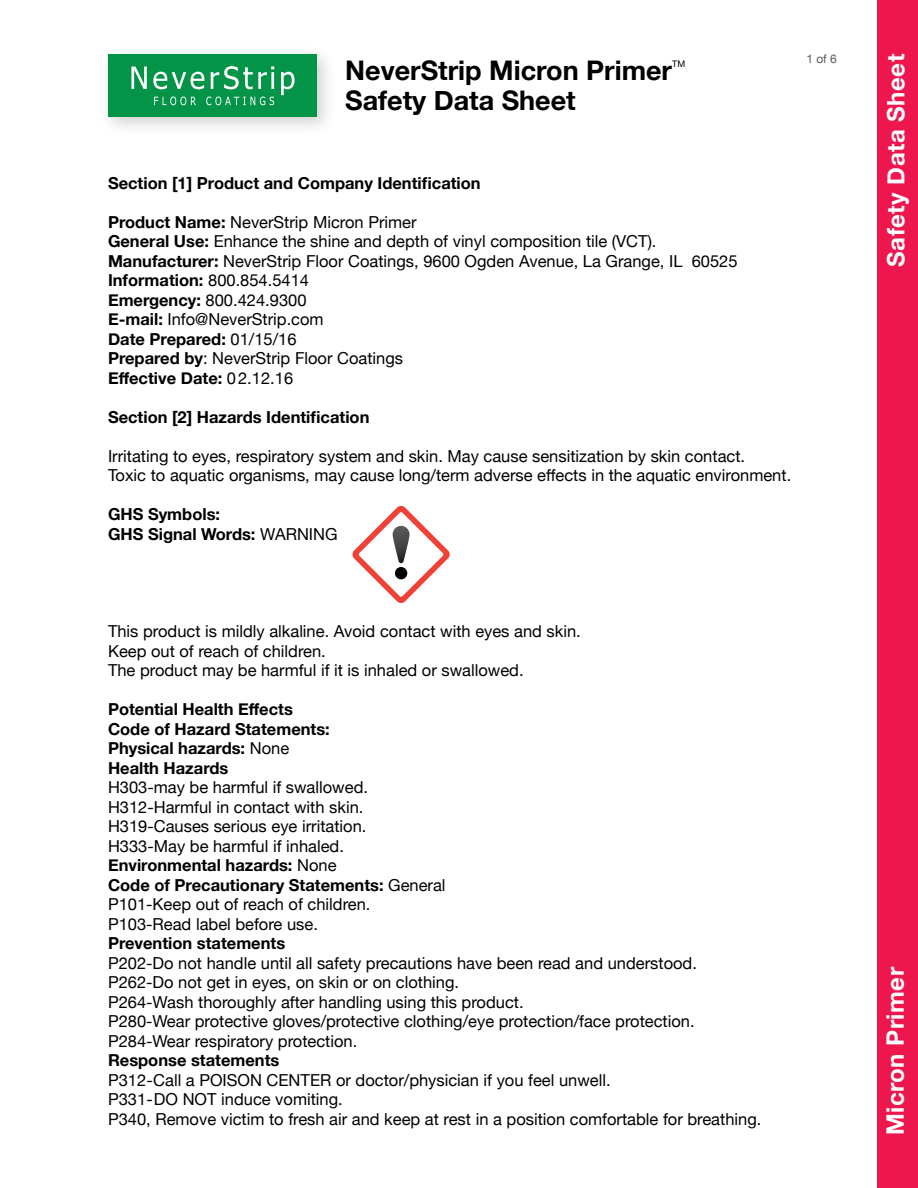
<style>
.page{position:relative;width:918px;height:1188px;background:#fff}
.page>*{position:absolute;margin:0;border:0;box-sizing:border-box;transform-origin:0 0}
.t1{font:700 27px "Helvetica Neue";color:#000}
.t2{font:700 24px "Helvetica Neue";letter-spacing:.02em;color:#fff}
.t3{font:16.5px/19.5px "Helvetica Neue";color:#000}
.t4{font:700 16.5px/19.5px "Helvetica Neue";color:#000}
.t5{font:12px "Helvetica Neue";color:#58595b}
.t6{font:9px "Helvetica Neue";color:#000}
.s1{font-weight:700}
.s2{font-weight:400}
</style>
<div class="page">
<div style="left:878px;top:0;width:40px;height:1188px;background:#ed174e"></div>
<div style="left:98px;top:44px;width:239px;height:93px;background:#000;opacity:.2"></div>
<div style="left:108px;top:54px;width:209px;height:63px;background:#039447"></div>
<svg style="left:131px;top:67px;width:16px;height:22px"></svg>
<svg style="left:153px;top:72px;width:51px;height:17px"></svg>
<svg style="left:211px;top:66px;width:63px;height:23px"></svg>
<hr style="left:271px;top:72px;width:3px;height:17px;background:#fff">
<svg style="left:281px;top:72px;width:14px;height:23px"></svg>
<svg style="left:154px;top:97px;width:42px;height:8px"></svg>
<svg style="left:206px;top:97px;width:68px;height:8px"></svg>
<svg style="left:352px;top:505px;width:98px;height:98px"></svg>
<h1 class="t1" style="left:345px;top:50px;width:328px">NeverStrip Micron Primer</h1>
<p class="t6" style="left:672px;top:57px;width:15px">TM</p>
<h1 class="t1" style="left:345px;top:80px;width:232px">Safety Data Sheet</h1>
<p class="t5" style="left:806px;top:50px;width:32px">1 of 6</p>
<p class="t4" style="left:108px;top:173px;width:374px">Section [1] Product and Company Identification</p>
<p class="t3" style="left:108px;top:213px;width:631px"><span class="s1">Product Name:</span> NeverStrip Micron Primer<br><span class="s1">General Use:</span> Enhance the shine and depth of vinyl composition tile (VCT).<br><span class="s1">Manufacturer:</span> NeverStrip Floor Coatings, 9600 Ogden Avenue, La Grange, IL 60525<br><span class="s1">Information:</span> 800.854.5414<br><span class="s1">Emergency:</span> 800.424.9300<br><span class="s1">E-mail:</span> Info@NeverStrip.com<br><span class="s1">Date Prepared:</span> 01/15/16<br><span class="s1">Prepared by</span>: NeverStrip Floor Coatings<br><span class="s1">Effective Date:</span> 02.12.16</p>
<p class="t4" style="left:108px;top:407px;width:263px">Section [2] Hazards Identification</p>
<p class="t3" style="left:108px;top:447px;width:685px">Irritating to eyes, respiratory system and skin. May cause sensitization by skin contact.<br>Toxic to aquatic organisms, may cause long/term adverse effects in the aquatic environment.</p>
<p class="t4" style="left:108px;top:505px;width:231px">GHS Symbols:<br>GHS Signal Words: <span class="s2">WARNING</span></p>
<p class="t3" style="left:108px;top:622px;width:474px">This product is mildly alkaline. Avoid contact with eyes and skin.<br>Keep out of reach of children.<br>The product may be harmful if it is inhaled or swallowed.</p>
<p class="t4" style="left:108px;top:700px;width:223px">Potential Health Effects<br>Code of Hazard Statements:<br>Physical hazards: <span class="s2">None<br></span>Health Hazards</p>
<p class="t3" style="left:108px;top:778px;width:339px">H303-may be harmful if swallowed.<br>H312-Harmful in contact with skin.<br>H319-Causes serious eye irritation.<br>H333-May be harmful if inhaled.<br><span class="s1">Environmental hazards:</span> None<br><span class="s1">Code of Precautionary Statements:</span> General P101-Keep out of reach of children.<br>P103-Read label before use.</p>
<p class="t4" style="left:108px;top:934px;width:179px">Prevention statements</p>
<p class="t3" style="left:108px;top:954px;width:590px">P202-Do not handle until all safety precautions have been read and understood.<br>P262-Do not get in eyes, on skin or on clothing.<br>P264-Wash thoroughly after handling using this product.<br>P280-Wear protective gloves/protective clothing/eye protection/face protection.<br>P284-Wear respiratory protection.</p>
<p class="t4" style="left:108px;top:1051px;width:173px">Response statements</p>
<p class="t3" style="left:108px;top:1071px;width:655px">P312-Call a POISON CENTER or doctor/physician if you feel unwell.<br>P331-DO NOT induce vomiting.<br>P340, Remove victim to fresh air and keep at rest in a position comfortable for breathing.</p>
<h2 class="t2" style="left:877px;top:267px;width:214px;rotate:-90deg">Safety Data Sheet</h2>
<h2 class="t2" style="left:877px;top:1135px;width:170px;rotate:-90deg">Micron Primer</h2>
</div>
